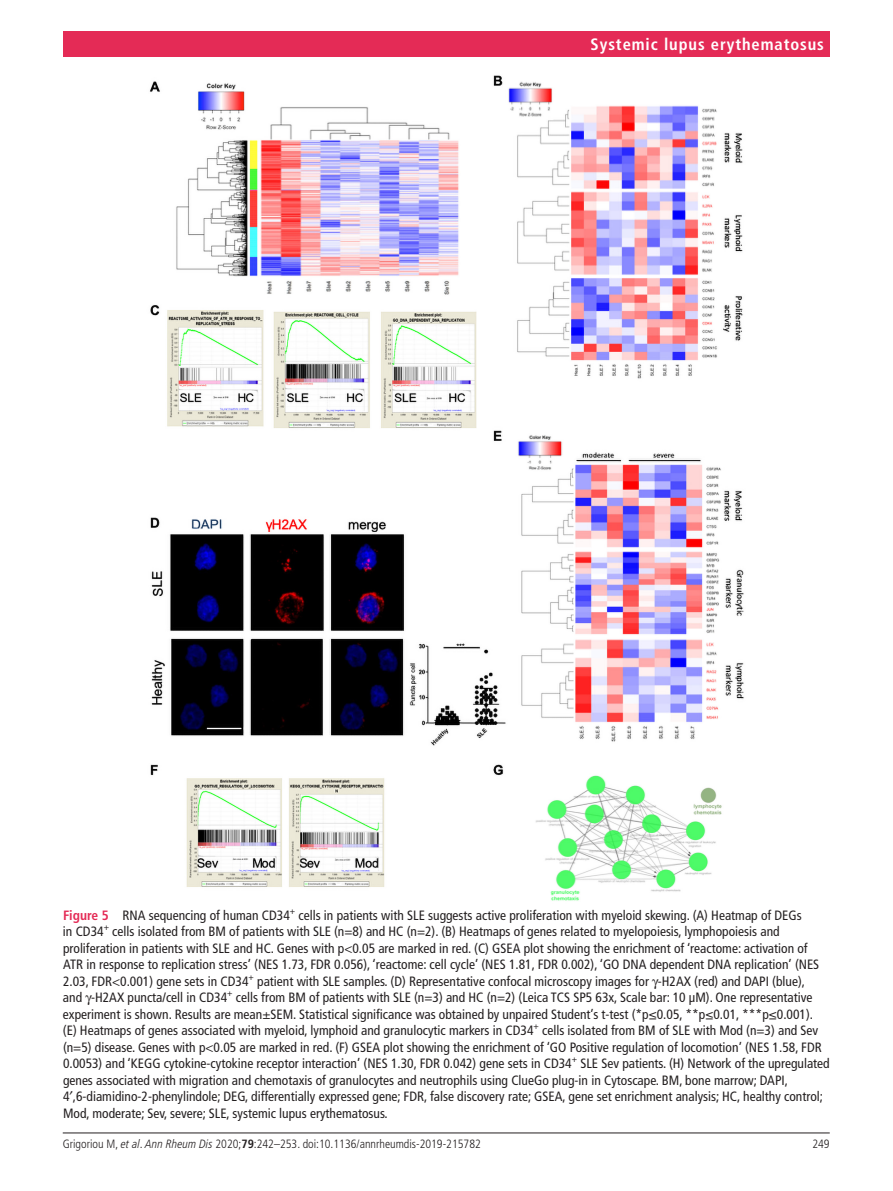
<style>
.page{position:relative;width:893px;height:1191px;background:#fff}
.page>*{position:absolute;margin:0;border:0;box-sizing:border-box;transform-origin:0 0}
.t1{font:700 condensed 16.5px "Frutiger LT Pro";letter-spacing:.055em;color:#fff}
.t2{font:condensed 13.5px/16.5px "Frutiger LT Pro";color:#231f20}
.t3{font:300 condensed 12px "Frutiger LT Pro";color:#231f20}
.t4{font:condensed 9px "Frutiger LT Pro";color:#231f20}
.s1{font-weight:700;color:#e42b56}
.s2{font-style:italic}
.s3{font-weight:700}
</style>
<div class="page">
<hr style="left:63px;top:1132px;width:767px;height:1px;background:#231f20">
<div style="left:63px;top:31px;width:767px;height:25px;background:#e42b56"></div>
<img style="left:149px;top:75px;width:595px;height:826px">
<p class="t1" style="left:591px;top:34px;width:235px">Systemic lupus erythematosus</p>
<p class="t2" style="left:63px;top:907px;width:228px"><span class="s1">Figure 5</span> RNA sequencing of human CD34</p>
<p class="t4" style="left:290px;top:905px;width:7px">+</p>
<p class="t2" style="left:63px;top:907px;width:768px;text-indent:235px">cells in patients with SLE suggests active proliferation with myeloid skewing. (A) Heatmap of DEGs<br>in CD34<sup>+</sup> cells isolated from BM of patients with SLE (n=8) and HC (n=2). (B) Heatmaps of genes related to myelopoiesis, lymphopoiesis and proliferation in patients with SLE and HC. Genes with p&lt;0.05 are marked in red. (C) GSEA plot showing the enrichment of ‘reactome: activation of ATR in response to replication stress’ (NES 1.73, FDR 0.056), ‘reactome: cell cycle’ (NES 1.81, FDR 0.002), ‘GO DNA dependent DNA replication’ (NES 2.03, FDR&lt;0.001) gene sets in CD34<sup>+</sup> patient with SLE samples. (D) Representative confocal microscopy images for -H2AX (red) and DAPI (blue),<br>and -H2AX puncta/cell in CD34<sup>+</sup> cells from BM of patients with SLE (n=3) and HC (n=2) (Leica TCS SP5 63x, Scale bar: 10 µM). One representative experiment is shown. Results are mean±SEM. Statistical significance was obtained by unpaired Student’s t-test (*p≤0.05, **p≤0.01, ***p≤0.001). (E) Heatmaps of genes associated with myeloid, lymphoid and granulocytic markers in CD34<sup>+</sup> cells isolated from BM of SLE with Mod (n=3) and Sev (n=5) disease. Genes with p&lt;0.05 are marked in red. (F) GSEA plot showing the enrichment of ‘GO Positive regulation of locomotion’ (NES 1.58, FDR 0.0053) and ‘KEGG cytokine-cytokine receptor interaction’ (NES 1.30, FDR 0.042) gene sets in CD34<sup>+</sup> SLE Sev patients. (H) Network of the upregulated genes associated with migration and chemotaxis of granulocytes and neutrophils using ClueGo plug-in in Cytoscape. BM, bone marrow; DAPI,<br>4 ,6-diamidino-2-phenylindole; DEG, differentially expressed gene; FDR, false discovery rate; GSEA, gene set enrichment analysis; HC, healthy control; Mod, moderate; Sev, severe; SLE, systemic lupus erythematosus.</p>
<p class="t3" style="left:63px;top:1136px;width:420px">Grigoriou M, <span class="s2">et al</span>. <span class="s2">Ann Rheum Dis</span> 2020;<span class="s3">79</span>:242–253. doi:10.1136/annrheumdis-2019-215782</p>
<p class="t3" style="left:812px;top:1136px;width:19px">249</p>
</div>
